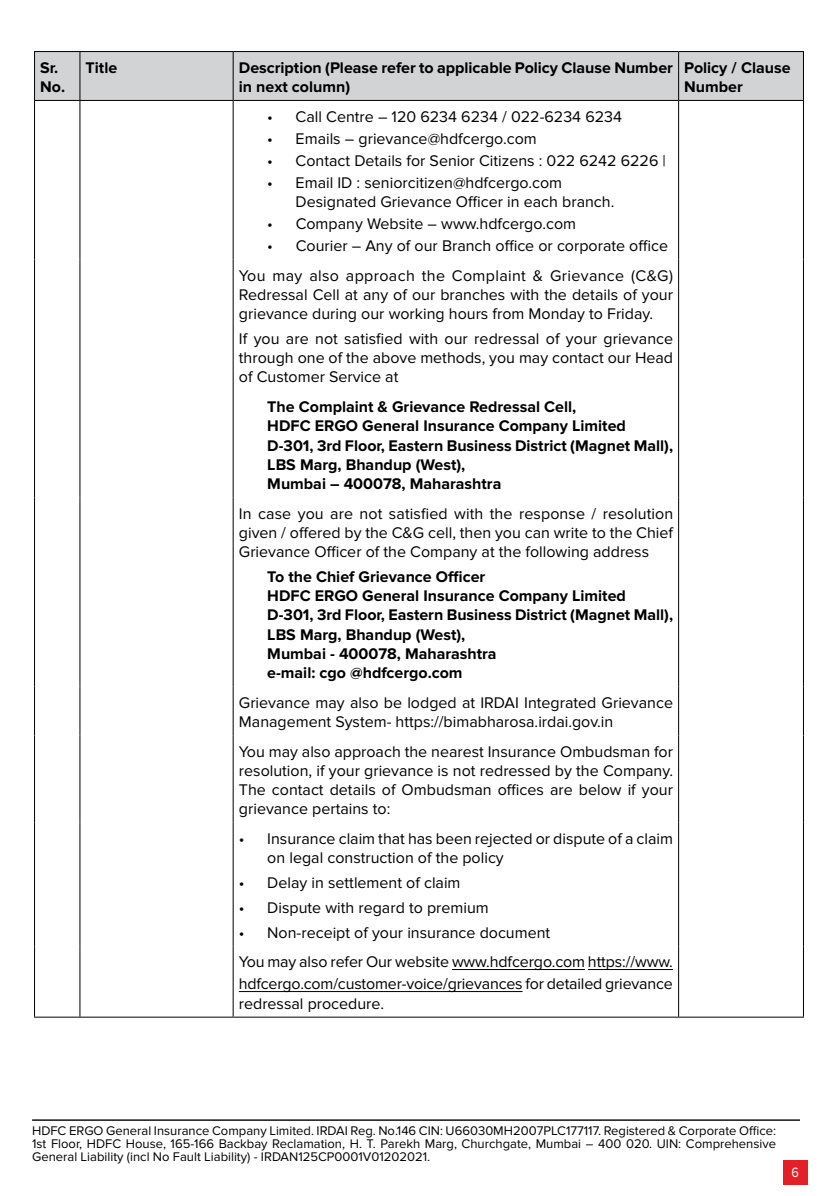
<style>
.page{position:relative;width:836px;height:1196px;background:#fff}
.page>*{position:absolute;margin:0;border:0;box-sizing:border-box;transform-origin:0 0}
.t1{font:16px/19.2px "Proxima Nova";color:#000}
.t2{font:700 16px/19.2px "Proxima Nova";color:#000}
.t3{font:16px/29.6px "Proxima Nova";letter-spacing:.02em;color:#000}
.t4{font:14px "Proxima Nova";color:#fff;scale:.9 1}
.t5{font:13px/13px "Proxima Nova";color:#000;text-align:justify}
</style>
<div class="page">
<div style="left:782px;top:1159px;width:25px;height:25px;background:#e31f27"></div>
<hr style="left:32px;top:1119px;width:767px;height:1px;background:#000">
<div style="left:35px;top:52px;width:767px;height:48px;background:#d1d3d4"></div>
<hr style="left:34px;top:51px;width:46px;height:1px;background:#000">
<hr style="left:34px;top:52px;width:1px;height:48px;background:#000">
<hr style="left:80px;top:51px;width:153px;height:1px;background:#000">
<hr style="left:79px;top:52px;width:1px;height:48px;background:#000">
<hr style="left:233px;top:51px;width:445px;height:1px;background:#000">
<hr style="left:232px;top:52px;width:1px;height:48px;background:#000">
<hr style="left:678px;top:51px;width:125px;height:1px;background:#000">
<hr style="left:677px;top:52px;width:1px;height:48px;background:#000">
<hr style="left:802px;top:52px;width:1px;height:48px;background:#000">
<hr style="left:34px;top:100px;width:46px;height:1px;background:#000">
<hr style="left:34px;top:101px;width:1px;height:158px;background:#000">
<hr style="left:80px;top:100px;width:153px;height:1px;background:#000">
<hr style="left:79px;top:101px;width:1px;height:158px;background:#000">
<hr style="left:233px;top:100px;width:445px;height:1px;background:#000">
<hr style="left:232px;top:101px;width:1px;height:158px;background:#000">
<hr style="left:678px;top:100px;width:125px;height:1px;background:#000">
<hr style="left:677px;top:101px;width:1px;height:158px;background:#000">
<hr style="left:802px;top:101px;width:1px;height:158px;background:#000">
<hr style="left:34px;top:259px;width:1px;height:132px;background:#000">
<hr style="left:79px;top:259px;width:1px;height:132px;background:#000">
<hr style="left:232px;top:259px;width:1px;height:132px;background:#000">
<hr style="left:677px;top:259px;width:1px;height:132px;background:#000">
<hr style="left:802px;top:259px;width:1px;height:132px;background:#000">
<hr style="left:34px;top:391px;width:1px;height:106px;background:#000">
<hr style="left:79px;top:391px;width:1px;height:106px;background:#000">
<hr style="left:232px;top:391px;width:1px;height:106px;background:#000">
<hr style="left:677px;top:391px;width:1px;height:106px;background:#000">
<hr style="left:802px;top:391px;width:1px;height:106px;background:#000">
<hr style="left:34px;top:497px;width:1px;height:189px;background:#000">
<hr style="left:79px;top:497px;width:1px;height:189px;background:#000">
<hr style="left:232px;top:497px;width:1px;height:189px;background:#000">
<hr style="left:677px;top:497px;width:1px;height:189px;background:#000">
<hr style="left:802px;top:497px;width:1px;height:189px;background:#000">
<hr style="left:34px;top:686px;width:1px;height:49px;background:#000">
<hr style="left:79px;top:686px;width:1px;height:49px;background:#000">
<hr style="left:232px;top:686px;width:1px;height:49px;background:#000">
<hr style="left:677px;top:686px;width:1px;height:49px;background:#000">
<hr style="left:802px;top:686px;width:1px;height:49px;background:#000">
<hr style="left:34px;top:735px;width:1px;height:87px;background:#000">
<hr style="left:79px;top:735px;width:1px;height:87px;background:#000">
<hr style="left:232px;top:735px;width:1px;height:87px;background:#000">
<hr style="left:677px;top:735px;width:1px;height:87px;background:#000">
<hr style="left:802px;top:735px;width:1px;height:87px;background:#000">
<hr style="left:34px;top:822px;width:1px;height:124px;background:#000">
<hr style="left:79px;top:822px;width:1px;height:124px;background:#000">
<hr style="left:232px;top:822px;width:1px;height:124px;background:#000">
<hr style="left:677px;top:822px;width:1px;height:124px;background:#000">
<hr style="left:802px;top:822px;width:1px;height:124px;background:#000">
<hr style="left:34px;top:946px;width:1px;height:70px;background:#000">
<hr style="left:79px;top:946px;width:1px;height:70px;background:#000">
<hr style="left:232px;top:946px;width:1px;height:70px;background:#000">
<hr style="left:677px;top:946px;width:1px;height:70px;background:#000">
<hr style="left:802px;top:946px;width:1px;height:70px;background:#000">
<hr style="left:34px;top:1016px;width:46px;height:1px;background:#000">
<hr style="left:80px;top:1016px;width:153px;height:1px;background:#000">
<hr style="left:233px;top:1016px;width:445px;height:1px;background:#000">
<hr style="left:678px;top:1016px;width:125px;height:1px;background:#000">
<hr style="left:452px;top:969px;width:132px;height:1px;background:#000">
<hr style="left:587px;top:969px;width:85px;height:1px;background:#000">
<hr style="left:239px;top:991px;width:283px;height:1px;background:#000">
<p class="t2" style="left:40px;top:58px;width:26px">Sr.<br>No.</p>
<p class="t2" style="left:86px;top:58px;width:33px">Title</p>
<p class="t2" style="left:239px;top:58px;width:435px">Description (Please refer to applicable Policy Clause Number in next column)</p>
<p class="t2" style="left:684px;top:58px;width:108px">Policy / Clause<br>Number</p>
<p class="t1" style="left:267px;top:107px;width:356px">• Call Centre – 120 6234 6234 / 022-6234 6234</p>
<p class="t1" style="left:267px;top:129px;width:271px">• Emails – grievance@hdfcergo.com</p>
<p class="t1" style="left:267px;top:151px;width:400px">• Contact Details for Senior Citizens : 022 6242 6226 |</p>
<p class="t1" style="left:295px;top:173px;width:320px;text-indent:-28px">• Email ID : seniorcitizen@hdfcergo.com<br>Designated Grievance Officer in each branch.</p>
<p class="t1" style="left:267px;top:214px;width:310px">• Company Website – www.hdfcergo.com</p>
<p class="t3" style="left:239px;top:231px;width:435px;text-indent:28px">• Courier – Any of our Branch office or corporate office<br>You may also approach the Complaint &amp; Grievance (C&amp;G)</p>
<p class="t1" style="left:239px;top:285px;width:435px">Redressal Cell at any of our branches with the details of your grievance during our working hours from Monday to Friday.</p>
<p class="t1" style="left:239px;top:329px;width:435px;text-align:justify">If you are not satisfied with our redressal of your grievance through one of the above methods, you may contact our Head of Customer Service at</p>
<p class="t2" style="left:267px;top:397px;width:407px">The Complaint &amp; Grievance Redressal Cell,<br>HDFC ERGO General Insurance Company Limited D-301, 3rd Floor, Eastern Business District (Magnet Mall), LBS Marg, Bhandup (West),<br>Mumbai – 400078, Maharashtra</p>
<p class="t1" style="left:239px;top:504px;width:436px;text-align:justify">In case you are not satisfied with the response / resolution given / offered by the C&amp;G cell, then you can write to the Chief Grievance Officer of the Company at the following address</p>
<p class="t2" style="left:267px;top:567px;width:407px">To the Chief Grievance Officer<br>HDFC ERGO General Insurance Company Limited D-301, 3rd Floor, Eastern Business District (Magnet Mall), LBS Marg, Bhandup (West),<br>Mumbai - 400078, Maharashtra<br>e-mail: cgo @hdfcergo.com</p>
<p class="t1" style="left:239px;top:693px;width:435px">Grievance may also be lodged at IRDAI Integrated Grievance<br>Management System- https://bimabharosa.irdai.gov.in</p>
<p class="t1" style="left:239px;top:741px;width:435px;text-align:justify">You may also approach the nearest Insurance Ombudsman for resolution, if your grievance is not redressed by the Company.<br>The contact details of Ombudsman offices are below if your grievance pertains to:</p>
<p class="t1" style="left:267px;top:829px;width:407px;text-indent:-28px">• Insurance claim that has been rejected or dispute of a claim on legal construction of the policy</p>
<p class="t1" style="left:239px;top:873px;width:223px">• Delay in settlement of claim</p>
<p class="t1" style="left:239px;top:898px;width:251px">• Dispute with regard to premium</p>
<p class="t1" style="left:239px;top:917px;width:435px;line-height:29.6px">• Non-receipt of your insurance document<br>You may also refer Our website www.hdfcergo.com https://www.</p>
<p class="t1" style="left:239px;top:974px;width:435px">hdfcergo.com/customer-voice/grievances for detailed grievance redressal procedure.</p>
<p class="t5" style="left:32px;top:1123px;width:745px">HDFC ERGO General Insurance Company Limited. IRDAI Reg. No.146 CIN: U66030MH2007PLC177117. Registered &amp; Corporate Office:<br>1st Floor, HDFC House, 165-166 Backbay Reclamation, H. T. Parekh Marg, Churchgate, Mumbai – 400 020. UIN: Comprehensive General Liability (incl No Fault Liability) - IRDAN125CP0001V01202021.</p>
<p class="t4" style="left:791px;top:1164px;width:10px">6</p>
</div>
